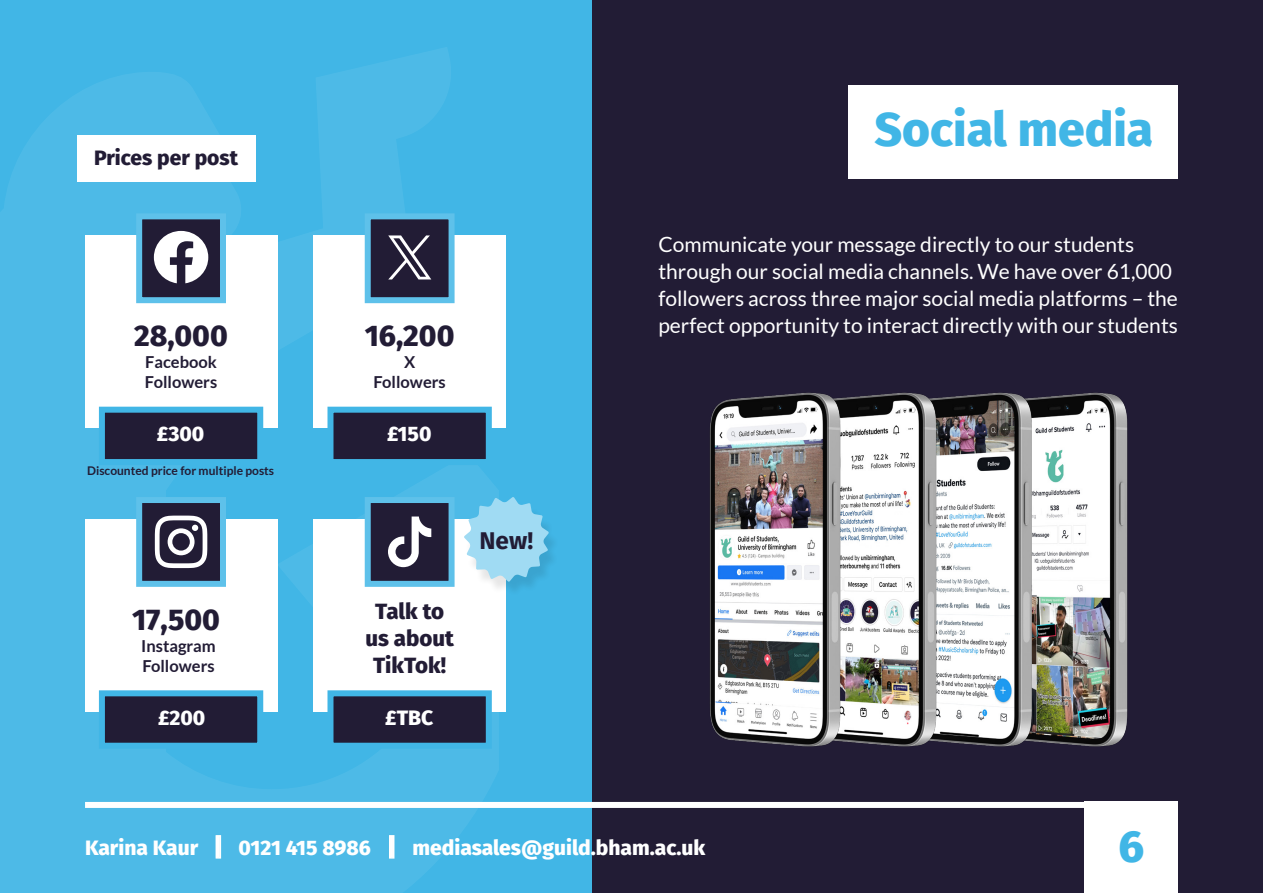
<style>
.page{position:relative;width:1263px;height:893px;background:#fff}
.page>*{position:absolute;margin:0;border:0;box-sizing:border-box;transform-origin:0 0}
.t1{font:800 47.85px "Fira Sans";color:#41b6e6}
.t2{font:800 45px "Fira Sans";color:#41b6e6}
.t3{font:800 30px "Fira Sans";color:#221c35}
.t4{font:700 24.3px "Fira Sans";color:#221c35}
.t5{font:800 22.2px/26.7px "Fira Sans";color:#221c35;text-align:center}
.t6{font:21px/27px "Lato";color:#fff}
.t7{font:800 21px "Fira Sans";color:#fff}
.t8{font:800 21px "Fira Sans";color:#221c35}
.t9{font:700 16.5px/19.8px "Lato";color:#221c35}
.t10{font:700 12px "Lato";color:#221c35}
.s1{font-size:24px}
</style>
<div class="page">
<div style="left:0;top:0;width:592px;height:893px;background:#41b6e6"></div>
<svg style="left:0;top:47px;width:473px;height:846px;fill:#4dbae7"></svg>
<div style="left:592px;top:0;width:671px;height:893px;background:#221c35"></div>
<div style="left:85px;top:802px;width:1008px;height:6px;background:#fff"></div>
<div style="left:1084px;top:802px;width:94px;height:91px;background:#fff"></div>
<div style="left:848px;top:85px;width:330px;height:93px;background:#fff"></div>
<div style="left:85px;top:235px;width:192px;height:192px;background:#fff"></div>
<div style="left:85px;top:519px;width:192px;height:192px;background:#fff"></div>
<div style="left:314px;top:235px;width:192px;height:192px;background:#fff"></div>
<div style="left:314px;top:519px;width:192px;height:192px;background:#fff"></div>
<svg style="left:96px;top:406px;width:170px;height:62px"></svg>
<svg style="left:96px;top:690px;width:170px;height:62px"></svg>
<svg style="left:324px;top:406px;width:83px;height:62px"></svg>
<svg style="left:324px;top:690px;width:83px;height:62px"></svg>
<svg style="left:133px;top:210px;width:96px;height:94px"></svg>
<svg style="left:133px;top:494px;width:96px;height:93px"></svg>
<svg style="left:362px;top:494px;width:45px;height:93px;background:#4c647f"></svg>
<img style="left:407px;top:392px;width:735px;height:423px">
<div style="left:77px;top:135px;width:179px;height:46px;background:#fff"></div>
<svg style="left:362px;top:210px;width:96px;height:94px;background:#49617c"></svg>
<p class="t8" style="left:94px;top:139px;width:145px">Prices per post</p>
<h3 class="t3" style="left:134px;top:310px;width:95px">28,000</h3>
<p class="t9" style="left:145px;top:352px;width:74px">Facebook<br>Followers</p>
<p class="t7" style="left:157px;top:416px;width:49px">£300</p>
<p class="t10" style="left:87px;top:463px;width:188px">Discounted price for multiple posts</p>
<h3 class="t3" style="left:132px;top:593px;width:89px">17,500</h3>
<p class="t9" style="left:141px;top:636px;width:76px">Instagram<br>Followers</p>
<p class="t7" style="left:158px;top:699px;width:49px">£200</p>
<h3 class="t3" style="left:365px;top:310px;width:91px">16,200</h3>
<p class="t9" style="left:373px;top:352px;width:74px;text-align:center">X<br>Followers</p>
<p class="t7" style="left:387px;top:416px;width:46px">£150</p>
<p class="t5" style="left:365px;top:597px;width:90px">Talk to us about<br>TikTok!</p>
<p class="t7" style="left:385px;top:699px;width:50px">£TBC</p>
<p class="t4" style="left:479px;top:520px;width:55px">New!</p>
<h1 class="t1" style="left:874px;top:88px;width:280px">Social media</h1>
<p class="t6" style="left:658px;top:230px;width:521px">Communicate your message directly to our students through our social media channels. We have over 61,000 followers across three major social media platforms – the perfect opportunity to interact directly with our students</p>
<p class="t7" style="left:85px;top:830px;width:622px">Karina Kaur <span class="s1">|</span> 0121 415 8986 <span class="s1">|</span> mediasales@guild.bham.ac.uk</p>
<h2 class="t2" style="left:1118px;top:807px;width:27px">6</h2>
</div>
